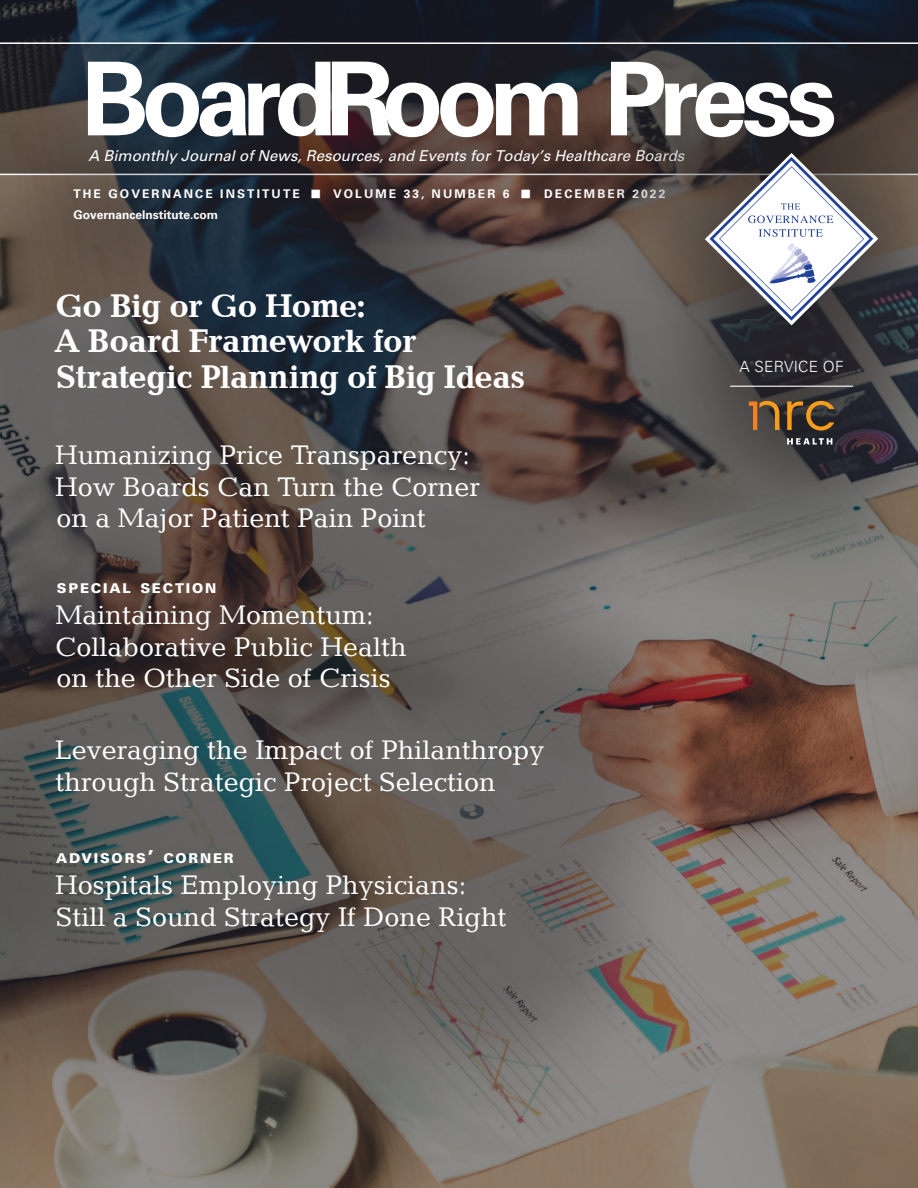
<style>
.page{position:relative;width:918px;height:1188px;background:#fff}
.page>*{position:absolute;margin:0;border:0;box-sizing:border-box;transform-origin:0 0}
.t1{font:700 102px "Univers LT Std";letter-spacing:-.075em;color:#fff}
.t2{font:700 33px/35.2px "Candida LT";letter-spacing:-.025em;color:#fff}
.coverSubhead{font:27px/31.5px "Candida LT";color:#fff}
.t3{font:300 15.45px "Univers LT Std";letter-spacing:.015em;color:#fff}
.body{font:italic 15px "Univers LT Std";color:#fff}
.coverSubhead-2{font:900 13.5px "Univers LT Std";letter-spacing:.135em;color:#fff}
.body-2{font:700 12px "Univers LT Std";letter-spacing:.175em;color:#fff}
.body-3{font:700 12px "Univers LT Std";color:#fff}
.s1{font-size:18px}
</style>
<div class="page">
<img style="left:0;top:0;width:918px;height:1188px">
<div style="left:0;top:99px;width:736px;height:1026px;background:#231f20;opacity:.34"></div>
<svg style="left:0;top:42px;width:544px;height:45px;background:#232932"></svg>
<div style="left:0;top:87px;width:763px;height:235px;background:#231f20;opacity:.36"></div>
<div style="left:544px;top:0;width:374px;height:610px;background:#231f20;opacity:.75"></div>
<svg style="left:787px;top:438px;width:45px;height:7px"></svg>
<svg style="left:787px;top:401px;width:47px;height:30px"></svg>
<svg style="left:749px;top:401px;width:30px;height:29px"></svg>
<hr style="left:730px;top:386px;width:123px;height:1px;background:#fff">
<svg style="left:705px;top:153px;width:173px;height:172px"></svg>
<svg style="left:312px;top:190px;width:8px;height:8px"></svg>
<svg style="left:522px;top:190px;width:8px;height:8px"></svg>
<p class="t1" style="left:81px;top:40px;width:758px">BoardRoom Press</p>
<p class="body" style="left:88px;top:147px;width:597px">A Bimonthly Journal of News, Resources, and Events for Today’s Healthcare Boards</p>
<p class="body-2" style="left:73px;top:187px;width:228px">THE GOVERNANCE INSTITUTE</p>
<p class="body-2" style="left:333px;top:187px;width:178px">VOLUME 33, NUMBER 6</p>
<p class="body-2" style="left:544px;top:187px;width:123px">DECEMBER 2022</p>
<p class="body-3" style="left:73px;top:208px;width:146px">GovernanceInstitute.com</p>
<h1 class="t2" style="left:55px;top:288px;width:472px">Go Big or Go Home:<br>A Board Framework for<br>Strategic Planning of Big Ideas</h1>
<p class="coverSubhead" style="left:55px;top:439px;width:426px">Humanizing Price Transparency:<br>How Boards Can Turn the Corner on a Major Patient Pain Point</p>
<p class="coverSubhead-2" style="left:57px;top:579px;width:161px">SPECIAL SECTION</p>
<p class="coverSubhead" style="left:56px;top:599px;width:353px">Maintaining Momentum:<br>Collaborative Public Health on the Other Side of Crisis</p>
<p class="coverSubhead" style="left:55px;top:734px;width:491px">Leveraging the Impact of Philanthropy through Strategic Project Selection</p>
<p class="coverSubhead-2" style="left:56px;top:849px;width:179px">ADVISORS<span class="s1">’</span> CORNER</p>
<p class="coverSubhead" style="left:55px;top:869px;width:453px">Hospitals Employing Physicians:<br>Still a Sound Strategy If Done Right</p>
<p class="t3" style="left:740px;top:357px;width:106px">A SERVICE OF</p>
</div>
